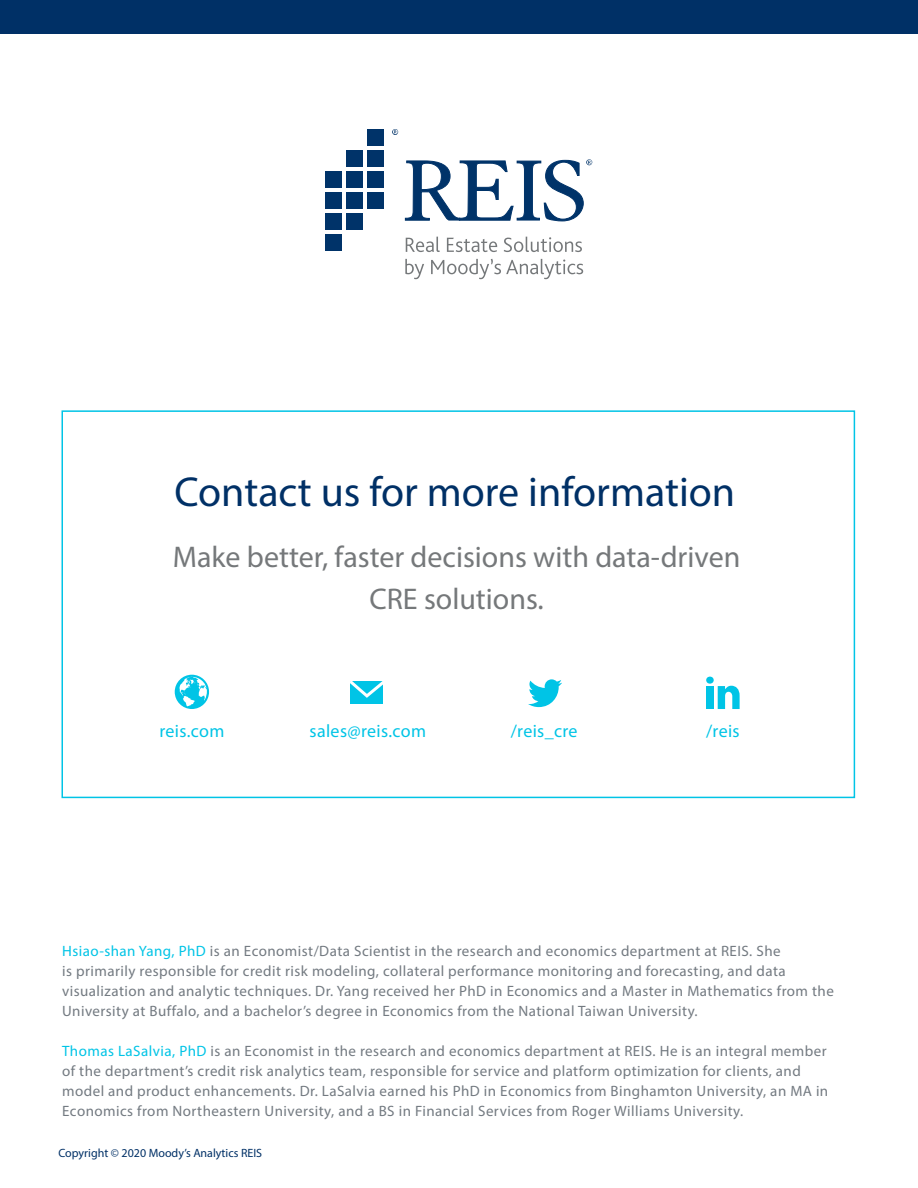
<style>
.page{position:relative;width:918px;height:1188px;background:#fff}
.page>*{position:absolute;margin:0;border:0;box-sizing:border-box;transform-origin:0 0}
.t1{font:42px "Myriad Pro";color:#003066}
.t2{font:30px/42px "Myriad Pro";color:#75787a;text-align:center}
.t3{font:18px "Myriad Pro";letter-spacing:.02em;color:#00c4e6}
.t4{font:15px/20.2px "Myriad Pro";letter-spacing:.03em;color:#737a81}
.t5{font:12px "Myriad Pro";color:#003066}
.s1{color:#00c4e6}
</style>
<div class="page">
<div style="left:62px;top:410px;width:793px;height:388px;border:2px solid #00c4e6"></div>
<svg style="left:175px;top:675px;width:34px;height:34px"></svg>
<svg style="left:528px;top:679px;width:34px;height:28px"></svg>
<div style="left:706px;top:677px;width:8px;height:7px;background:#00c4e6;border-radius:50%"></div>
<div style="left:706px;top:686px;width:8px;height:23px;background:#00c4e6"></div>
<svg style="left:718px;top:686px;width:22px;height:23px"></svg>
<div style="left:351px;top:681px;width:32px;height:23px;background:#00c4e6"></div>
<svg style="left:350px;top:681px;width:33px;height:19px"></svg>
<svg style="left:392px;top:129px;width:6px;height:6px"></svg>
<svg style="left:405px;top:159px;width:187px;height:63px"></svg>
<div style="left:368px;top:129px;width:16px;height:17px;background:#003369"></div>
<div style="left:368px;top:150px;width:16px;height:16px;background:#003369"></div>
<div style="left:368px;top:172px;width:16px;height:16px;background:#003369"></div>
<div style="left:368px;top:193px;width:16px;height:16px;background:#003369"></div>
<div style="left:347px;top:150px;width:16px;height:16px;background:#003369"></div>
<div style="left:347px;top:172px;width:16px;height:16px;background:#003369"></div>
<div style="left:347px;top:193px;width:16px;height:16px;background:#003369"></div>
<div style="left:347px;top:214px;width:16px;height:16px;background:#003369"></div>
<div style="left:326px;top:172px;width:16px;height:16px;background:#003369"></div>
<div style="left:326px;top:193px;width:16px;height:16px;background:#003369"></div>
<div style="left:326px;top:214px;width:16px;height:16px;background:#003369"></div>
<div style="left:326px;top:235px;width:16px;height:16px;background:#003369"></div>
<svg style="left:406px;top:237px;width:34px;height:15px"></svg>
<svg style="left:447px;top:238px;width:50px;height:14px"></svg>
<svg style="left:504px;top:237px;width:78px;height:15px"></svg>
<svg style="left:405px;top:259px;width:19px;height:20px"></svg>
<svg style="left:431px;top:259px;width:152px;height:20px"></svg>
<div style="left:0;top:0;width:918px;height:33px;background:#003066"></div>
<h1 class="t1" style="left:174px;top:466px;width:562px">Contact us for more information</h1>
<h2 class="t2" style="left:173px;top:535px;width:569px">Make better, faster decisions with data-driven<br>CRE solutions.</h2>
<p class="t3" style="left:159px;top:720px;width:66px">reis.com</p>
<p class="t3" style="left:310px;top:720px;width:118px">sales@reis.com</p>
<p class="t3" style="left:511px;top:720px;width:68px">/reis_cre</p>
<p class="t3" style="left:706px;top:720px;width:35px">/reis</p>
<p class="t4" style="left:62px;top:940px;width:773px"><span class="s1">Hsiao-shan Yang, PhD</span> is an Economist/Data Scientist in the research and economics department at REIS. She<br>is primarily responsible for credit risk modeling, collateral performance monitoring and forecasting, and data visualization and analytic techniques. Dr. Yang received her PhD in Economics and a Master in Mathematics from the University at Buffalo, and a bachelor’s degree in Economics from the National Taiwan University.</p>
<p class="t4" style="left:62px;top:1040px;width:768px"><span class="s1">Thomas LaSalvia, PhD</span> is an Economist in the research and economics department at REIS. He is an integral member of the department’s credit risk analytics team, responsible for service and platform optimization for clients, and model and product enhancements. Dr. LaSalvia earned his PhD in Economics from Binghamton University, an MA in Economics from Northeastern University, and a BS in Financial Services from Roger Williams University.</p>
<p class="t5" style="left:58px;top:1146px;width:205px">Copyright © 2020 Moody’s Analytics REIS</p>
</div>
